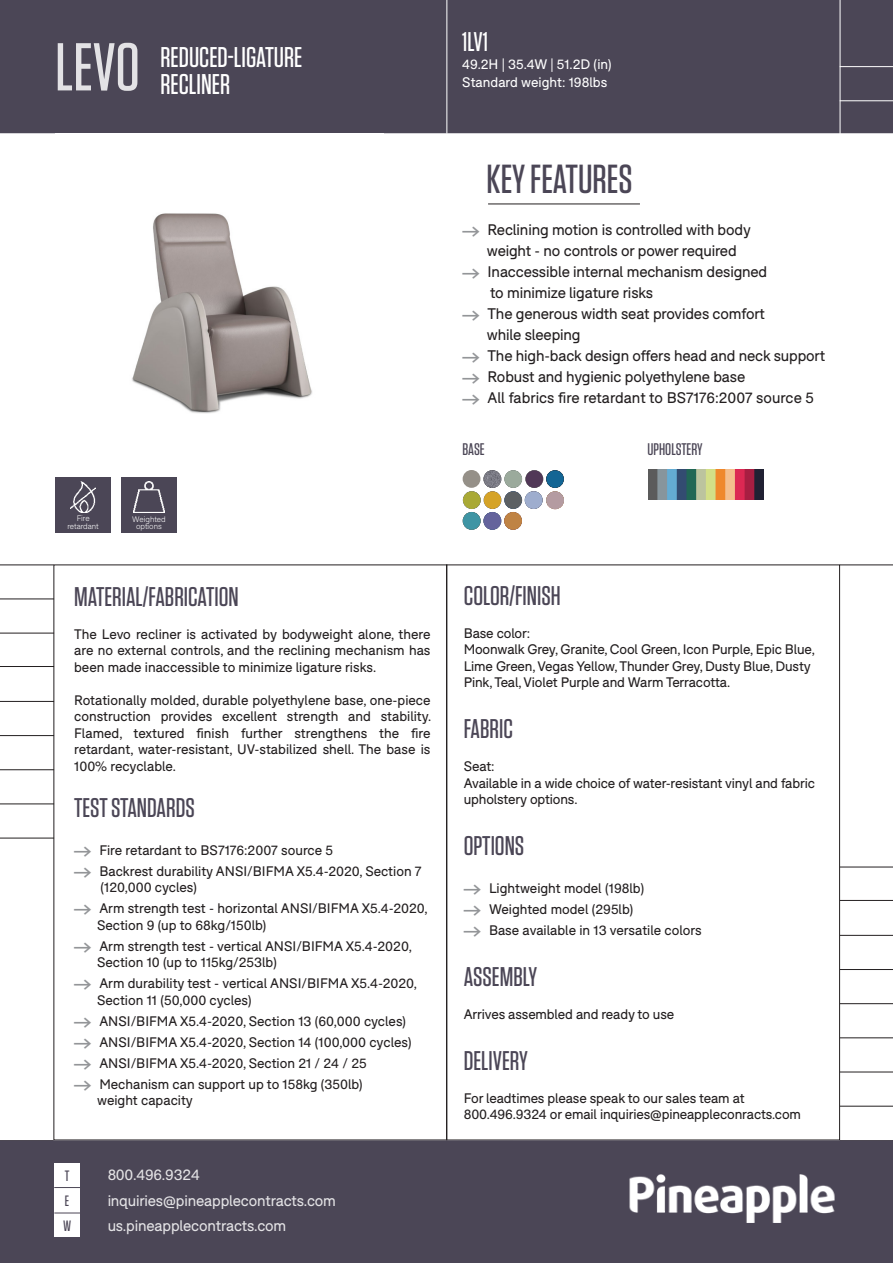
<style>
.page{position:relative;width:893px;height:1263px;background:#fff}
.page>*{position:absolute;margin:0;border:0;box-sizing:border-box;transform-origin:0 0}
.t1{font:500 67.5px "Tungsten";color:#fff}
.t2{font:500 40.5px "Tungsten";color:#4b4656}
.body_1_BLACK{font:500 28.5px "Tungsten";color:#fff}
.t3{font:500 27px "Tungsten";color:#4b4656}
.t4{font:500 27px "Tungsten";color:#fff}
.t5{font:500 16.8px "Tungsten";color:#4b4656}
.t6{font:15px "F37 Bolton";letter-spacing:-.01em;color:#231f20}
.t7{font:15px "F37 Bolton";letter-spacing:-.01em;color:#fff}
.t8{font:500 15px "Tungsten";color:#4b4656}
.t9{font:13.5px/16.5px "F37 Bolton";color:#231f20}
.t10{font:13.5px "F37 Bolton";color:#fff}
.t11{font:300 7.8px/7.8px "F37 Bolton";color:#fff;text-align:center}
.s1{font-family:"Pinearrow";font-size:15px;color:#939598}
.s2{font-family:"Pinearrow";color:#939598}
</style>
<div class="page">
<div style="left:1px;top:1px;width:891px;height:131px;background:#4b4656"></div>
<div style="left:0;top:0;width:893px;height:133px;border:2px solid #4b4656"></div>
<div style="left:1px;top:1141px;width:891px;height:121px;background:#4b4656"></div>
<div style="left:0;top:1140px;width:893px;height:123px;border:2px solid #4b4656"></div>
<hr style="left:840px;top:867px;width:53px;height:1px;background:#231f20">
<hr style="left:840px;top:1003px;width:53px;height:1px;background:#231f20">
<hr style="left:840px;top:935px;width:53px;height:1px;background:#231f20">
<hr style="left:840px;top:1072px;width:53px;height:1px;background:#231f20">
<hr style="left:840px;top:1037px;width:53px;height:1px;background:#231f20">
<hr style="left:840px;top:969px;width:53px;height:1px;background:#231f20">
<hr style="left:840px;top:1106px;width:53px;height:1px;background:#231f20">
<hr style="left:840px;top:900px;width:53px;height:1px;background:#231f20">
<img style="left:629px;top:1175px;width:206px;height:48px">
<div style="left:54px;top:1162px;width:26px;height:25px;background:#fff"></div>
<div style="left:54px;top:1187px;width:26px;height:25px;background:#fff"></div>
<svg style="left:54px;top:1187px;width:26px;height:1px"></svg>
<hr style="left:840px;top:564px;width:53px;height:1px;background:#231f20">
<hr style="left:488px;top:204px;width:152px;height:1px;background:#231f20">
<hr style="left:840px;top:0;width:1px;height:135px;background:#fff">
<hr style="left:840px;top:66px;width:53px;height:1px;background:#fff">
<hr style="left:840px;top:100px;width:53px;height:1px;background:#fff">
<hr style="left:446px;top:0;width:1px;height:134px;background:#fff">
<hr style="left:0;top:633px;width:54px;height:1px;background:#231f20">
<hr style="left:0;top:769px;width:54px;height:1px;background:#231f20">
<hr style="left:0;top:701px;width:54px;height:1px;background:#231f20">
<hr style="left:0;top:564px;width:54px;height:1px;background:#231f20">
<hr style="left:0;top:838px;width:54px;height:1px;background:#231f20">
<hr style="left:0;top:803px;width:54px;height:1px;background:#231f20">
<hr style="left:0;top:735px;width:54px;height:1px;background:#231f20">
<hr style="left:0;top:598px;width:54px;height:1px;background:#231f20">
<hr style="left:0;top:666px;width:54px;height:1px;background:#231f20">
<div style="left:54px;top:1212px;width:26px;height:25px;background:#fff"></div>
<svg style="left:54px;top:1212px;width:26px;height:1px"></svg>
<div style="left:55px;top:477px;width:56px;height:56px;background:#4b4656"></div>
<img style="left:71px;top:481px;width:24px;height:31px">
<img style="left:648px;top:470px;width:116px;height:29px">
<img style="left:132px;top:213px;width:180px;height:201px">
<div style="left:463px;top:491px;width:18px;height:18px;background:#a9a936;border-radius:50%"></div>
<div style="left:484px;top:491px;width:17px;height:18px;background:#d5a328;border-radius:50%"></div>
<img style="left:546px;top:491px;width:18px;height:18px;border-radius:9px">
<img style="left:463px;top:512px;width:18px;height:18px;border-radius:9px">
<img style="left:504px;top:512px;width:18px;height:18px;border-radius:9px">
<img style="left:483px;top:512px;width:18px;height:18px;border-radius:9px">
<div style="left:546px;top:470px;width:18px;height:18px;background:#136594;border-radius:50%"></div>
<img style="left:483px;top:470px;width:18px;height:18px;border-radius:9px">
<div style="left:463px;top:470px;width:17px;height:18px;background:#959088;border-radius:50%"></div>
<svg style="left:504px;top:470px;width:39px;height:39px"></svg>
<div style="left:121px;top:477px;width:56px;height:56px;background:#4b4656"></div>
<img style="left:134px;top:482px;width:30px;height:31px">
<h1 class="t1" style="left:55px;top:32px;width:86px">LEVO</h1>
<p class="body_1_BLACK" style="left:160px;top:43px;width:143px">REDUCED-LIGATURE</p>
<p class="body_1_BLACK" style="left:160px;top:70px;width:71px">RECLINER</p>
<p class="t11" style="left:67px;top:515px;width:33px">Fire retardant</p>
<p class="t11" style="left:132px;top:515px;width:35px">Weighted options</p>
<p class="t3" style="left:74px;top:582px;width:166px">MATERIAL/FABRICATION</p>
<p class="t9" style="left:74px;top:626px;width:358px;text-align:justify">The Levo recliner is activated by bodyweight alone, there are no external controls, and the reclining mechanism has been made inaccessible to minimize ligature risks.</p>
<p class="t9" style="left:74px;top:692px;width:359px;text-align:justify">Rotationally molded, durable polyethylene base, one-piece construction provides excellent strength and stability.<br>Flamed, textured finish further strengthens the fire retardant, water-resistant, UV-stabilized shell. The base is 100% recyclable.</p>
<p class="t3" style="left:74px;top:794px;width:122px">TEST STANDARDS</p>
<p class="t9" style="left:74px;top:842px;width:260px"><span class="s1">A</span> Fire retardant to BS7176:2007 source 5</p>
<p class="t9" style="left:74px;top:863px;width:349px"><span class="s1">A</span> Backrest durability ANSI/BIFMA X5.4-2020, Section 7</p>
<p class="t9" style="left:100px;top:879px;width:98px">(120,000 cycles)</p>
<p class="t9" style="left:74px;top:900px;width:355px"><span class="s1">A</span> Arm strength test - horizontal ANSI/BIFMA X5.4-2020,</p>
<p class="t9" style="left:97px;top:917px;width:171px">Section 9 (up to 68kg/150lb)</p>
<p class="t9" style="left:74px;top:938px;width:339px"><span class="s1">A</span> Arm strength test - vertical ANSI/BIFMA X5.4-2020,</p>
<p class="t9" style="left:97px;top:954px;width:181px">Section 10 (up to 115kg/253lb)</p>
<p class="t9" style="left:74px;top:975px;width:344px"><span class="s1">A</span> Arm durability test - vertical ANSI/BIFMA X5.4-2020,</p>
<p class="t9" style="left:97px;top:992px;width:156px">Section 11 (50,000 cycles)</p>
<p class="t9" style="left:74px;top:1013px;width:333px"><span class="s1">A</span> ANSI/BIFMA X5.4-2020, Section 13 (60,000 cycles)</p>
<p class="t9" style="left:74px;top:1034px;width:339px"><span class="s1">A</span> ANSI/BIFMA X5.4-2020, Section 14 (100,000 cycles)</p>
<p class="t9" style="left:74px;top:1055px;width:294px"><span class="s1">A</span> ANSI/BIFMA X5.4-2020, Section 21 / 24 / 25</p>
<p class="t9" style="left:74px;top:1076px;width:290px"><span class="s1">A</span> Mechanism can support up to 158kg (350lb)</p>
<p class="t9" style="left:97px;top:1092px;width:97px">weight capacity</p>
<p class="t8" style="left:65px;top:1168px;width:6px">T</p>
<p class="t7" style="left:107px;top:1166px;width:94px">800.496.9324</p>
<p class="t8" style="left:65px;top:1193px;width:6px">E</p>
<p class="t7" style="left:107px;top:1191px;width:230px">inquiries@pineapplecontracts.com</p>
<p class="t8" style="left:63px;top:1218px;width:10px">W</p>
<p class="t7" style="left:107px;top:1217px;width:180px">us.pineapplecontracts.com</p>
<p class="t4" style="left:462px;top:27px;width:27px">1LV1</p>
<p class="t10" style="left:462px;top:56px;width:151px">49.2H | 35.4W | 51.2D (in)</p>
<p class="t10" style="left:462px;top:74px;width:146px">Standard weight: 198lbs</p>
<p class="t2" style="left:487px;top:157px;width:148px">KEY FEATURES</p>
<p class="t6" style="left:462px;top:220px;width:290px"><span class="s2">A</span> Reclining motion is controlled with body</p>
<p class="t6" style="left:487px;top:241px;width:251px">weight - no controls or power required</p>
<p class="t6" style="left:462px;top:262px;width:306px"><span class="s2">A</span> Inaccessible internal mechanism designed</p>
<p class="t6" style="left:490px;top:283px;width:165px">to minimize ligature risks</p>
<p class="t6" style="left:462px;top:304px;width:304px"><span class="s2">A</span> The generous width seat provides comfort</p>
<p class="t6" style="left:487px;top:325px;width:95px">while sleeping</p>
<p class="t6" style="left:462px;top:346px;width:364px"><span class="s2">A</span> The high-back design offers head and neck support</p>
<p class="t6" style="left:462px;top:367px;width:284px"><span class="s2">A</span> Robust and hygienic polyethylene base</p>
<p class="t6" style="left:462px;top:388px;width:353px"><span class="s2">A</span> All fabrics fire retardant to BS7176:2007 source 5</p>
<p class="t5" style="left:462px;top:441px;width:24px">BASE</p>
<p class="t5" style="left:647px;top:441px;width:57px">UPHOLSTERY</p>
<p class="t3" style="left:464px;top:581px;width:98px">COLOR/FINISH</p>
<p class="t9" style="left:464px;top:625px;width:68px">Base color:</p>
<p class="t9" style="left:464px;top:641px;width:353px">Moonwalk Grey, Granite, Cool Green, Icon Purple, Epic Blue,<br>Lime Green, Vegas Yellow, Thunder Grey, Dusty Blue, Dusty<br>Pink, Teal, Violet Purple and Warm Terracotta.</p>
<p class="t3" style="left:464px;top:715px;width:51px">FABRIC</p>
<p class="t9" style="left:464px;top:758px;width:32px">Seat:</p>
<p class="t9" style="left:464px;top:775px;width:353px">Available in a wide choice of water-resistant vinyl and fabric upholstery options.</p>
<p class="t3" style="left:464px;top:832px;width:62px">OPTIONS</p>
<p class="t9" style="left:464px;top:880px;width:182px"><span class="s1">A</span> Lightweight model (198lb)</p>
<p class="t9" style="left:464px;top:901px;width:171px"><span class="s1">A</span> Weighted model (295lb)</p>
<p class="t9" style="left:464px;top:922px;width:240px"><span class="s1">A</span> Base available in 13 versatile colors</p>
<p class="t3" style="left:464px;top:962px;width:75px">ASSEMBLY</p>
<p class="t9" style="left:464px;top:1006px;width:212px">Arrives assembled and ready to use</p>
<p class="t3" style="left:464px;top:1046px;width:66px">DELIVERY</p>
<p class="t9" style="left:464px;top:1090px;width:339px">For leadtimes please speak to our sales team at<br>800.496.9324 or email inquiries@pineappleconracts.com</p>
</div>
